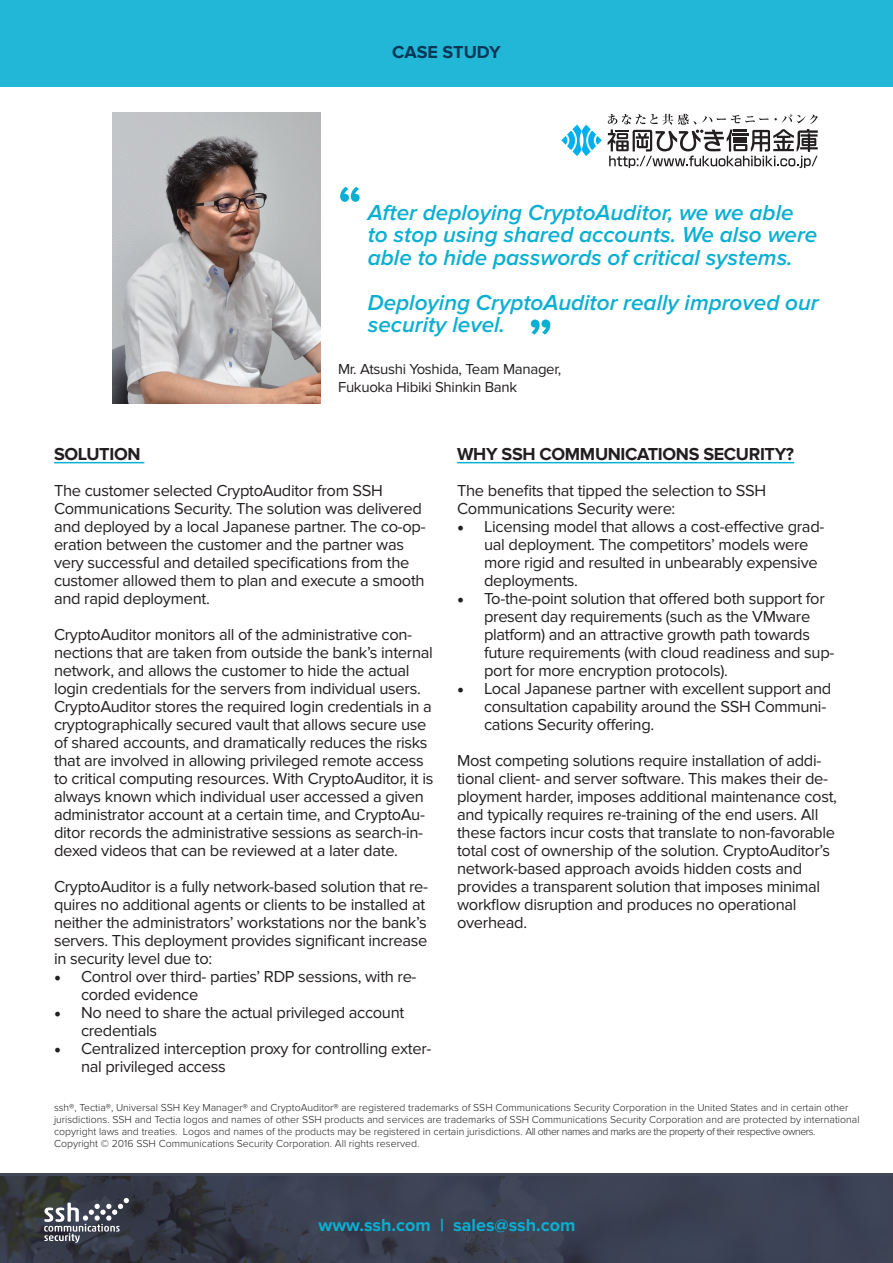
<style>
.page{position:relative;width:893px;height:1263px;background:#fff}
.page>*{position:absolute;margin:0;border:0;box-sizing:border-box;transform-origin:0 0}
.t1{font:700 52.5px "Proxima Nova";color:#0aafd2}
.t2{font:italic 600 22.5px/22.5px "Proxima Nova";color:#0aafd2}
.t3{font:700 18px "Proxima Nova";letter-spacing:-.02em;color:#231f20}
.t4{font:700 18px "Proxima Nova";color:#0aafd2}
.t5{font:700 18px "Proxima Nova";letter-spacing:-.005em;color:#013757}
.t6{font:16.5px/18px "Proxima Nova";letter-spacing:-.02em;color:#231f20}
.t7{font:15px "Proxima Nova";letter-spacing:-.02em;color:#231f20}
.t8{font:300 10.5px/12px "Proxima Nova";color:#231f20}
.s1{font-family:"Minion Pro";font-size:18px}
</style>
<div class="page">
<svg style="left:0;top:1173px;width:893px;height:90px;background:#393e4e"></svg>
<svg style="left:44px;top:1198px;width:85px;height:45px;background:#61646e"></svg>
<hr style="left:54px;top:462px;width:90px;height:1px;background:#0aafd2">
<hr style="left:457px;top:462px;width:337px;height:1px;background:#0aafd2">
<div style="left:0;top:0;width:893px;height:87px;background:#22b7d6"></div>
<svg style="left:608px;top:114px;width:210px;height:54px"></svg>
<svg style="left:561px;top:125px;width:41px;height:31px"></svg>
<img style="left:113px;top:112px;width:207px;height:292px">
<p class="t5" style="left:392px;top:41px;width:110px">CASE STUDY</p>
<p class="t1" style="left:338px;top:175px;width:26px">“</p>
<p class="t2" style="left:368px;top:202px;width:451px">After deploying CryptoAuditor, we we able to stop using shared accounts. We also were able to hide passwords of critical systems.</p>
<p class="t2" style="left:368px;top:292px;width:452px">Deploying CryptoAuditor really improved our security level.</p>
<p class="t1" style="left:528px;top:307px;width:26px">”</p>
<p class="t7" style="left:338px;top:361px;width:225px">Mr. Atsushi Yoshida, Team Manager,</p>
<p class="t7" style="left:338px;top:379px;width:181px">Fukuoka Hibiki Shinkin Bank</p>
<p class="t3" style="left:54px;top:443px;width:88px">SOLUTION</p>
<p class="t6" style="left:54px;top:481px;width:331px">The customer selected CryptoAuditor from SSH</p>
<p class="t6" style="left:54px;top:499px;width:373px">Communications Security. The solution was delivered and deployed by a local Japanese partner. The co-op&shy;eration between the customer and the partner was very successful and detailed specifications from the customer allowed them to plan and execute a smooth and rapid deployment.</p>
<p class="t6" style="left:54px;top:625px;width:381px">CryptoAuditor monitors all of the administrative con&shy;nections that are taken from outside the bank’s internal network, and allows the customer to hide the actual login credentials for the servers from individual users.<br>CryptoAuditor stores the required login credentials in a cryptographically secured vault that allows secure use of shared accounts, and dramatically reduces the risks that are involved in allowing privileged remote access to critical computing resources. With CryptoAuditor, it is always known which individual user accessed a given administrator account at a certain time, and CryptoAu&shy;ditor records the administrative sessions as search-in&shy;dexed videos that can be reviewed at a later date.</p>
<p class="t6" style="left:54px;top:877px;width:376px">CryptoAuditor is a fully network-based solution that re&shy;quires no additional agents or clients to be installed at neither the administrators’ workstations nor the bank’s servers. This deployment provides significant increase in security level due to:</p>
<p class="t6" style="left:81px;top:967px;width:337px;text-indent:-27px"><span class="s1">•</span> Control over third- parties’ RDP sessions, with re&shy;corded evidence</p>
<p class="t6" style="left:81px;top:1003px;width:325px;text-indent:-27px"><span class="s1">•</span> No need to share the actual privileged account credentials</p>
<p class="t6" style="left:81px;top:1039px;width:352px;text-indent:-27px"><span class="s1">•</span> Centralized interception proxy for controlling exter&shy;nal privileged access</p>
<p class="t3" style="left:457px;top:443px;width:339px">WHY SSH COMMUNICATIONS SECURITY?</p>
<p class="t6" style="left:457px;top:481px;width:311px">The benefits that tipped the selection to SSH</p>
<p class="t6" style="left:457px;top:499px;width:220px">Communications Security were:</p>
<p class="t6" style="left:484px;top:517px;width:342px;text-indent:-27px"><span class="s1">•</span> Licensing model that allows a cost-effective grad&shy;ual deployment. The competitors’ models were more rigid and resulted in unbearably expensive deployments.</p>
<p class="t6" style="left:484px;top:589px;width:352px;text-indent:-27px"><span class="s1">•</span> To-the-point solution that offered both support for present day requirements (such as the VMware platform) and an attractive growth path towards future requirements (with cloud readiness and sup&shy;port for more encryption protocols).</p>
<p class="t6" style="left:484px;top:679px;width:349px;text-indent:-27px"><span class="s1">•</span> Local Japanese partner with excellent support and consultation capability around the SSH Communi&shy;cations Security offering.</p>
<p class="t6" style="left:457px;top:751px;width:381px">Most competing solutions require installation of addi&shy;tional client- and server software. This makes their de&shy;ployment harder, imposes additional maintenance cost, and typically requires re-training of the end users. All these factors incur costs that translate to non-favorable total cost of ownership of the solution. CryptoAuditor’s network-based approach avoids hidden costs and provides a transparent solution that imposes minimal workflow disruption and produces no operational overhead.</p>
<p class="t8" style="left:54px;top:1102px;width:807px">ssh®, Tectia®, Universal SSH Key Manager® and CryptoAuditor® are registered trademarks of SSH Communications Security Corporation in the United States and in certain other jurisdictions. SSH and Tectia logos and names of other SSH products and services are trademarks of SSH Communications Security Corporation and are protected by international copyright laws and treaties. Logos and names of the products may be registered in certain jurisdictions. All other names and marks are the property of their respective owners.<br>Copyright © 2016 SSH Communications Security Corporation. All rights reserved.</p>
<p class="t4" style="left:319px;top:1215px;width:258px">www.ssh.com | sales@ssh.com</p>
</div>
